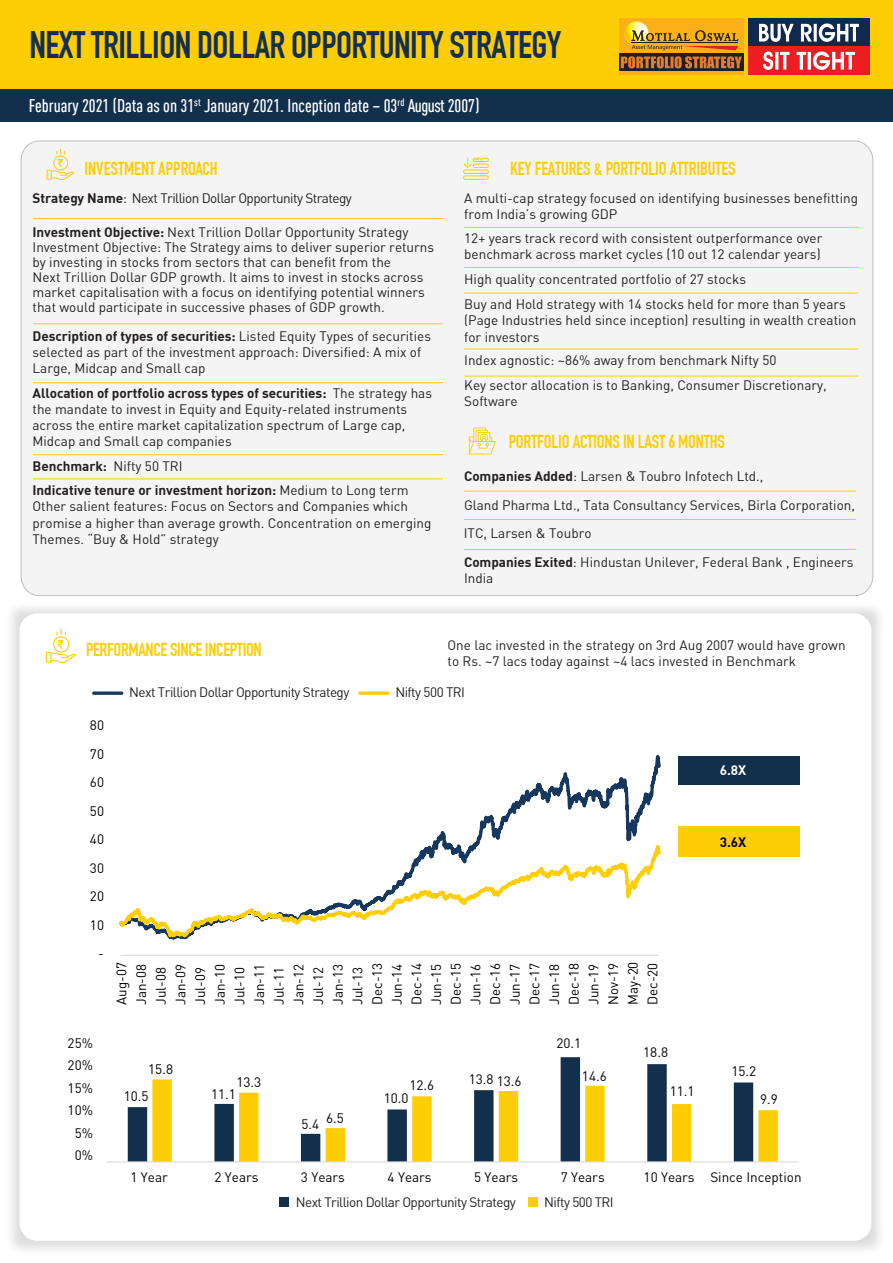
<style>
.page{position:relative;width:893px;height:1263px;background:#fff}
.page>*{position:absolute;margin:0;border:0;box-sizing:border-box;transform-origin:0 0}
.t1{font:700 37.5px "DIN Condensed";letter-spacing:-.015em;color:#122f4c}
.t2{font:700 18.45px "DIN Condensed";letter-spacing:-.01em;color:#ffcd05}
.t3{font:500 18px "DIN Cond";color:#fff}
.t4{font:13.65px/19.6px "DIN";color:#000}
.t5{font:13.5px/16.2px "DIN";color:#231f20}
.t6{font:13.5px/28.5px "DIN";color:#000;text-align:right}
.t7{font:13.5px "DIN";letter-spacing:-.04em;color:#231f20}
.t8{font:700 13.5px/24px "DIN";letter-spacing:-.005em;color:#231f20}
.t9{font:700 13.5px "DIN";color:#fff}
.t10{font:700 13.5px "DIN";color:#000}
.s1{font-weight:700}
.s2{font-family:"DIN Cond";font-weight:500}
.s3{font-weight:400}
</style>
<div class="page">
<img style="left:11px;top:556px;width:869px;height:694px">
<div style="left:20px;top:613px;width:851px;height:628px;background:#fff;border-radius:18px"></div>
<svg style="left:46px;top:629px;width:30px;height:34px"></svg>
<svg style="left:94px;top:691px;width:23px;height:4px"></svg>
<div style="left:678px;top:756px;width:121px;height:29px;background:#122f4c"></div>
<div style="left:678px;top:826px;width:121px;height:31px;background:#ffcd05"></div>
<div style="left:21px;top:141px;width:852px;height:455px;background:#f4f4f4;border-radius:19px"></div>
<svg style="left:46px;top:149px;width:28px;height:31px"></svg>
<hr style="left:464px;top:491px;width:392px;height:1px;background:#ffcd05">
<hr style="left:33px;top:218px;width:410px;height:1px;background:#ffcd05">
<hr style="left:33px;top:324px;width:410px;height:1px;background:#ffcd05">
<hr style="left:33px;top:382px;width:410px;height:1px;background:#ffcd05">
<hr style="left:33px;top:454px;width:410px;height:1px;background:#ffcd05">
<hr style="left:33px;top:479px;width:410px;height:1px;background:#ffcd05">
<hr style="left:464px;top:227px;width:394px;height:1px;background:#ffcd05">
<hr style="left:464px;top:267px;width:394px;height:1px;background:#ffcd05">
<hr style="left:464px;top:293px;width:394px;height:1px;background:#ffcd05">
<hr style="left:464px;top:349px;width:394px;height:1px;background:#ffcd05">
<hr style="left:464px;top:376px;width:394px;height:1px;background:#ffcd05">
<hr style="left:464px;top:519px;width:392px;height:1px;background:#ffcd05">
<hr style="left:464px;top:549px;width:392px;height:1px;background:#ffcd05">
<svg style="left:469px;top:427px;width:27px;height:27px"></svg>
<svg style="left:463px;top:169px;width:26px;height:5px"></svg>
<hr style="left:473px;top:158px;width:16px;height:4px;background:#fbd748;border-radius:2px">
<svg style="left:463px;top:175px;width:26px;height:5px"></svg>
<svg style="left:464px;top:158px;width:24px;height:10px"></svg>
<div style="left:0;top:33px;width:892px;height:89px;background:#122f4c"></div>
<div style="left:0;top:0;width:892px;height:88px;background:#ffcd05"></div>
<div style="left:619px;top:19px;width:125px;height:35px;background:#fcb017"></div>
<svg style="left:619px;top:54px;width:125px;height:17px"></svg>
<svg style="left:624px;top:21px;width:25px;height:25px"></svg>
<svg style="left:631px;top:30px;width:108px;height:20px"></svg>
<svg style="left:621px;top:56px;width:121px;height:12px"></svg>
<hr style="left:619px;top:71px;width:125px;height:4px;background:#fcb017">
<div style="left:748px;top:19px;width:122px;height:28px;background:#11284f"></div>
<div style="left:748px;top:47px;width:122px;height:28px;background:#ed1d24"></div>
<svg style="left:759px;top:23px;width:100px;height:19px"></svg>
<svg style="left:763px;top:52px;width:92px;height:18px"></svg>
<svg style="left:117px;top:595px;width:545px;height:655px"></svg>
<svg style="left:128px;top:1057px;width:539px;height:104px"></svg>
<svg style="left:152px;top:1079px;width:626px;height:82px"></svg>
<hr style="left:107px;top:1161px;width:692px;height:1px;background:#dad9d9">
<h1 class="t1" style="left:29px;top:23px;width:533px">NEXT TRILLION DOLLAR OPPORTUNITY STRATEGY</h1>
<h3 class="t3" style="left:29px;top:95px;width:452px">February 2021 (Data as on 31<sup>st</sup> January 2021. Inception date – 03<sup>rd</sup> August 2007)</h3>
<h2 class="t2" style="left:84px;top:158px;width:135px">INVESTMENT APPROACH</h2>
<p class="t7" style="left:33px;top:189px;width:321px"><span class="s1">Strategy Name</span><span class="s2">:</span> Next Trillion Dollar Opportunity Strategy</p>
<p class="t5" style="left:33px;top:225px;width:403px;line-height:15px"><span class="s1">Investment Objective:</span> Next Trillion Dollar Opportunity Strategy Investment Objective: The Strategy aims to deliver superior returns by investing in stocks from sectors that can benefit from the<br>Next Trillion Dollar GDP growth. It aims to invest in stocks across market capitalisation with a focus on identifying potential winners that would participate in successive phases of GDP growth.</p>
<p class="t5" style="left:33px;top:327px;width:400px"><span class="s1">Description of types of securities:</span> Listed Equity Types of securities selected as part of the investment approach: Diversified: A mix of<br>Large, Midcap and Small cap</p>
<p class="t5" style="left:33px;top:384px;width:401px"><span class="s1">Allocation of portfolio across types of securities:</span> The strategy has the mandate to invest in Equity and Equity-related instruments across the entire market capitalization spectrum of Large cap, Midcap and Small cap companies</p>
<p class="t8" style="left:33px;top:454px;width:377px">Benchmark: <span class="s3">Nifty 50 TRI<br></span>Indicative tenure or investment horizon: <span class="s3">Medium to Long term</span></p>
<p class="t5" style="left:33px;top:498px;width:400px">Other salient features: Focus on Sectors and Companies which promise a higher than average growth. Concentration on emerging<br>Themes. “Buy &amp; Hold” strategy</p>
<h2 class="t2" style="left:510px;top:158px;width:227px">KEY FEATURES &amp; PORTFOLIO ATTRIBUTES</h2>
<p class="t5" style="left:464px;top:189px;width:395px">A multi-cap strategy focused on identifying businesses benefitting from India’s growing GDP</p>
<p class="t5" style="left:464px;top:230px;width:360px">12+ years track record with consistent outperformance over benchmark across market cycles (10 out 12 calendar years)</p>
<p class="t5" style="left:464px;top:266px;width:383px;line-height:25.5px">High quality concentrated portfolio of 27 stocks<br>Buy and Hold strategy with 14 stocks held for more than 5 years</p>
<p class="t5" style="left:464px;top:312px;width:394px">(Page Industries held since inception) resulting in wealth creation for investors</p>
<p class="t5" style="left:464px;top:347px;width:364px;line-height:25.5px">Index agnostic: ~86% away from benchmark Nifty 50<br>Key sector allocation is to Banking, Consumer Discretionary,</p>
<p class="t5" style="left:464px;top:393px;width:55px">Software</p>
<h2 class="t2" style="left:509px;top:431px;width:218px">PORTFOLIO ACTIONS IN LAST 6 MONTHS</h2>
<p class="t5" style="left:464px;top:462px;width:392px;line-height:28.5px"><span class="s1">Companies Added</span>: Larsen &amp; Toubro Infotech Ltd.,<br>Gland Pharma Ltd., Tata Consultancy Services, Birla Corporation,</p>
<p class="t5" style="left:464px;top:525px;width:129px">ITC, Larsen &amp; Toubro</p>
<p class="t5" style="left:464px;top:553px;width:391px"><span class="s1">Companies Exited</span>: Hindustan Unilever, Federal Bank , Engineers<br>India</p>
<p class="t5" style="left:447px;top:637px;width:400px">One lac invested in the strategy on 3rd Aug 2007 would have grown to Rs. ~7 lacs today against ~4 lacs invested in Benchmark</p>
<h2 class="t2" style="left:86px;top:639px;width:177px">PERFORMANCE SINCE INCEPTION</h2>
<p class="t7" style="left:129px;top:684px;width:222px">Next Trillion Dollar Opportunity Strategy</p>
<p class="t7" style="left:395px;top:684px;width:71px">Nifty 500 TRI</p>
<p class="t6" style="left:90px;top:711px;width:16px">80<br>70<br>60<br>50<br>40<br>30<br>20<br>10 -</p>
<p class="t6" style="left:68px;top:1031px;width:27px;line-height:22.5px;text-align:center">25%<br>20%<br>15%<br>10%<br>5%<br>0%</p>
<p class="t9" style="left:720px;top:761px;width:28px">6.8X</p>
<p class="t4" style="left:111px;top:1005px;width:45px;rotate:-90deg">Aug-07<br>Jan-08<br>Jul-08<br>Jan-09<br>Jul-09<br>Jan-10<br>Jul-10<br>Jan-11<br>Jul-11<br>Jan-12<br>Jul-12<br>Jan-13<br>Jul-13<br>Dec-13<br>Jun-14<br>Dec-14<br>Jun-15<br>Dec-15<br>Jun-16<br>Dec-16<br>Jun-17<br>Dec-17<br>Jun-18<br>Dec-18<br>Jun-19<br>Nov-19<br>May-20<br>Dec-20</p>
<p class="t6" style="left:556px;top:1028px;width:26px">20.1</p>
<p class="t6" style="left:643px;top:1038px;width:26px">18.8</p>
<p class="t10" style="left:720px;top:833px;width:28px">3.6X</p>
<p class="t6" style="left:148px;top:1055px;width:26px">15.8</p>
<p class="t6" style="left:731px;top:1057px;width:26px">15.2</p>
<p class="t6" style="left:237px;top:1068px;width:26px">13.3</p>
<p class="t6" style="left:326px;top:1104px;width:19px">6.5</p>
<p class="t6" style="left:582px;top:1062px;width:26px">14.6</p>
<p class="t6" style="left:469px;top:1066px;width:54px">13.8 13.6</p>
<p class="t6" style="left:409px;top:1071px;width:26px">12.6</p>
<p class="t6" style="left:670px;top:1077px;width:26px">11.1</p>
<p class="t6" style="left:124px;top:1082px;width:26px">10.5</p>
<p class="t6" style="left:211px;top:1080px;width:26px">11.1</p>
<p class="t6" style="left:384px;top:1083px;width:26px">10.0</p>
<p class="t6" style="left:760px;top:1085px;width:19px">9.9</p>
<p class="t6" style="left:301px;top:1110px;width:19px">5.4</p>
<p class="t6" style="left:130px;top:1163px;width:39px">1 Year</p>
<p class="t6" style="left:214px;top:1163px;width:45px">2 Years</p>
<p class="t6" style="left:301px;top:1163px;width:45px">3 Years</p>
<p class="t6" style="left:388px;top:1163px;width:45px">4 Years</p>
<p class="t6" style="left:474px;top:1163px;width:45px">5 Years</p>
<p class="t6" style="left:561px;top:1163px;width:45px">7 Years</p>
<p class="t6" style="left:644px;top:1163px;width:160px">10 Years Since Inception</p>
<p class="t7" style="left:296px;top:1193px;width:222px">Next Trillion Dollar Opportunity Strategy</p>
<p class="t7" style="left:544px;top:1193px;width:71px">Nifty 500 TRI</p>
</div>
